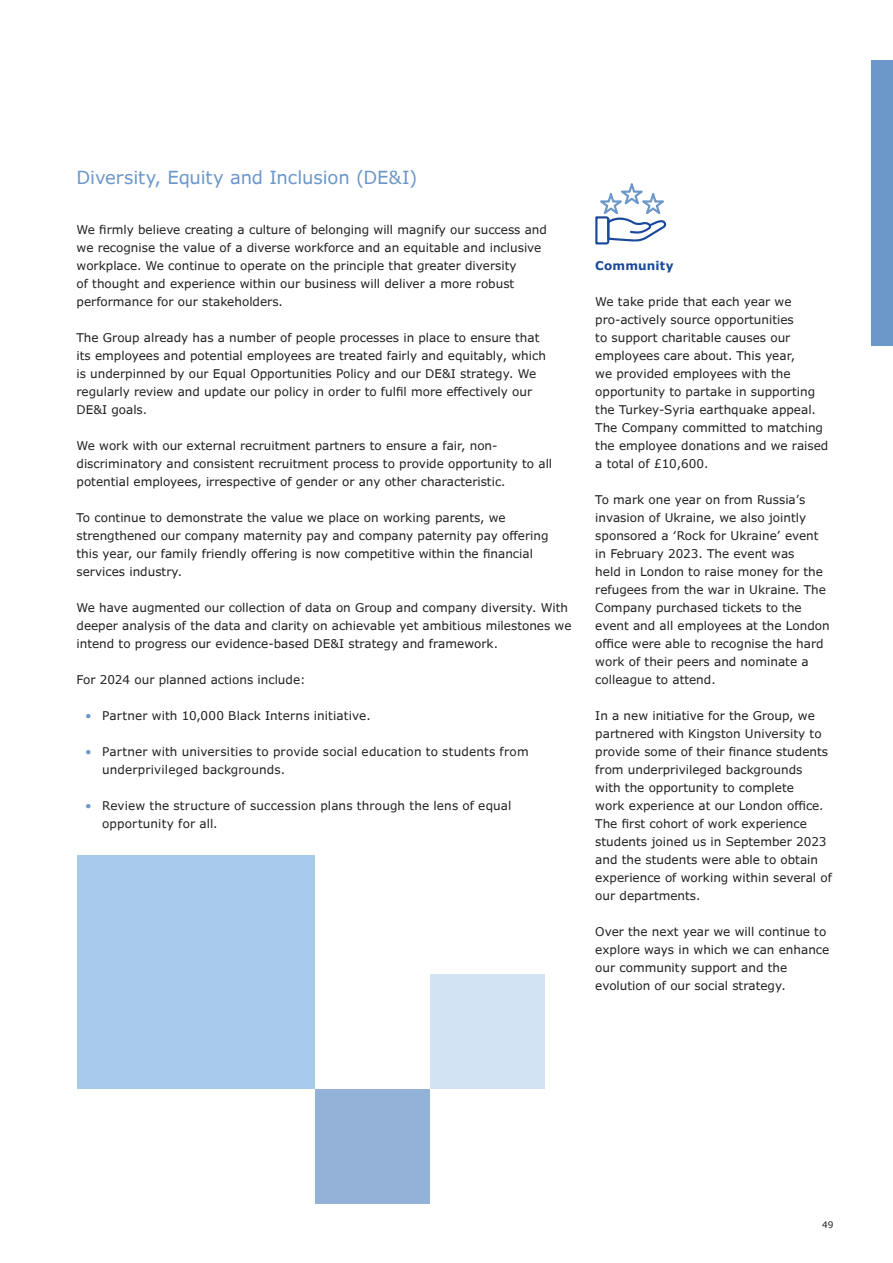
<style>
.page{position:relative;width:893px;height:1263px;background:#fff}
.page>*{position:absolute;margin:0;border:0;box-sizing:border-box;transform-origin:0 0}
.Intro_copy_leader{font:18px "Verdana Pro";letter-spacing:-.01em;color:#6c97c9}
.Body_copy{font:12px/18px "Verdana Pro";color:#231f20}
.H1_paragraph_header{font:700 12px "Verdana Pro";letter-spacing:.01em;color:#1a489b}
.t1{font:9px "Verdana Pro";color:#231f20}
.s1{color:#6c97c9}
</style>
<div class="page">
<div style="left:872px;top:60px;width:21px;height:285px;background:#6c97c9"></div>
<svg style="left:595px;top:183px;width:71px;height:62px"></svg>
<div style="left:315px;top:1089px;width:115px;height:114px;background:#94b1d7"></div>
<div style="left:430px;top:974px;width:114px;height:115px;background:#d2e3f4"></div>
<div style="left:77px;top:855px;width:238px;height:234px;background:#a9cbeb"></div>
<p class="Intro_copy_leader" style="left:77px;top:166px;width:342px">Diversity, Equity and Inclusion (DE&amp;I)</p>
<p class="Body_copy" style="left:77px;top:221px;width:472px">We firmly believe creating a culture of belonging will magnify our success and we recognise the value of a diverse workforce and an equitable and inclusive workplace. We continue to operate on the principle that greater diversity<br>of thought and experience within our business will deliver a more robust performance for our stakeholders.</p>
<p class="Body_copy" style="left:77px;top:329px;width:471px">The Group already has a number of people processes in place to ensure that its employees and potential employees are treated fairly and equitably, which is underpinned by our Equal Opportunities Policy and our DE&amp;I strategy. We regularly review and update our policy in order to fulfil more effectively our DE&amp;I goals.</p>
<p class="Body_copy" style="left:77px;top:437px;width:477px">We work with our external recruitment partners to ensure a fair, non&shy;discriminatory and consistent recruitment process to provide opportunity to all potential employees, irrespective of gender or any other characteristic.</p>
<p class="Body_copy" style="left:77px;top:509px;width:473px">To continue to demonstrate the value we place on working parents, we strengthened our company maternity pay and company paternity pay offering this year, our family friendly offering is now competitive within the financial services industry.</p>
<p class="Body_copy" style="left:77px;top:599px;width:496px">We have augmented our collection of data on Group and company diversity. With deeper analysis of the data and clarity on achievable yet ambitious milestones we intend to progress our evidence-based DE&amp;I strategy and framework.</p>
<p class="Body_copy" style="left:77px;top:671px;width:231px">For 2024 our planned actions include:</p>
<p class="Body_copy" style="left:85px;top:707px;width:287px"><span class="s1">•</span> Partner with 10,000 Black Interns initiative.</p>
<p class="Body_copy" style="left:102px;top:743px;width:428px;text-indent:-17px"><span class="s1">•</span> Partner with universities to provide social education to students from underprivileged backgrounds.</p>
<p class="Body_copy" style="left:102px;top:797px;width:411px;text-indent:-17px"><span class="s1">•</span> Review the structure of succession plans through the lens of equal opportunity for all.</p>
<p class="H1_paragraph_header" style="left:595px;top:258px;width:80px">Community</p>
<p class="Body_copy" style="left:595px;top:293px;width:235px">We take pride that each year we pro-actively source opportunities<br>to support charitable causes our employees care about. This year,<br>we provided employees with the opportunity to partake in supporting the Turkey-Syria earthquake appeal.<br>The Company committed to matching the employee donations and we raised a total of £10,600.</p>
<p class="Body_copy" style="left:595px;top:491px;width:236px">To mark one year on from Russia’s invasion of Ukraine, we also jointly sponsored a ‘Rock for Ukraine’ event in February 2023. The event was<br>held in London to raise money for the refugees from the war in Ukraine. The Company purchased tickets to the event and all employees at the London office were able to recognise the hard work of their peers and nominate a colleague to attend.</p>
<p class="Body_copy" style="left:595px;top:707px;width:238px">In a new initiative for the Group, we partnered with Kingston University to provide some of their finance students from underprivileged backgrounds<br>with the opportunity to complete<br>work experience at our London office.<br>The first cohort of work experience students joined us in September 2023 and the students were able to obtain experience of working within several of our departments.</p>
<p class="Body_copy" style="left:595px;top:923px;width:236px">Over the next year we will continue to explore ways in which we can enhance our community support and the evolution of our social strategy.</p>
<p class="t1" style="left:822px;top:1219px;width:13px">49</p>
</div>
